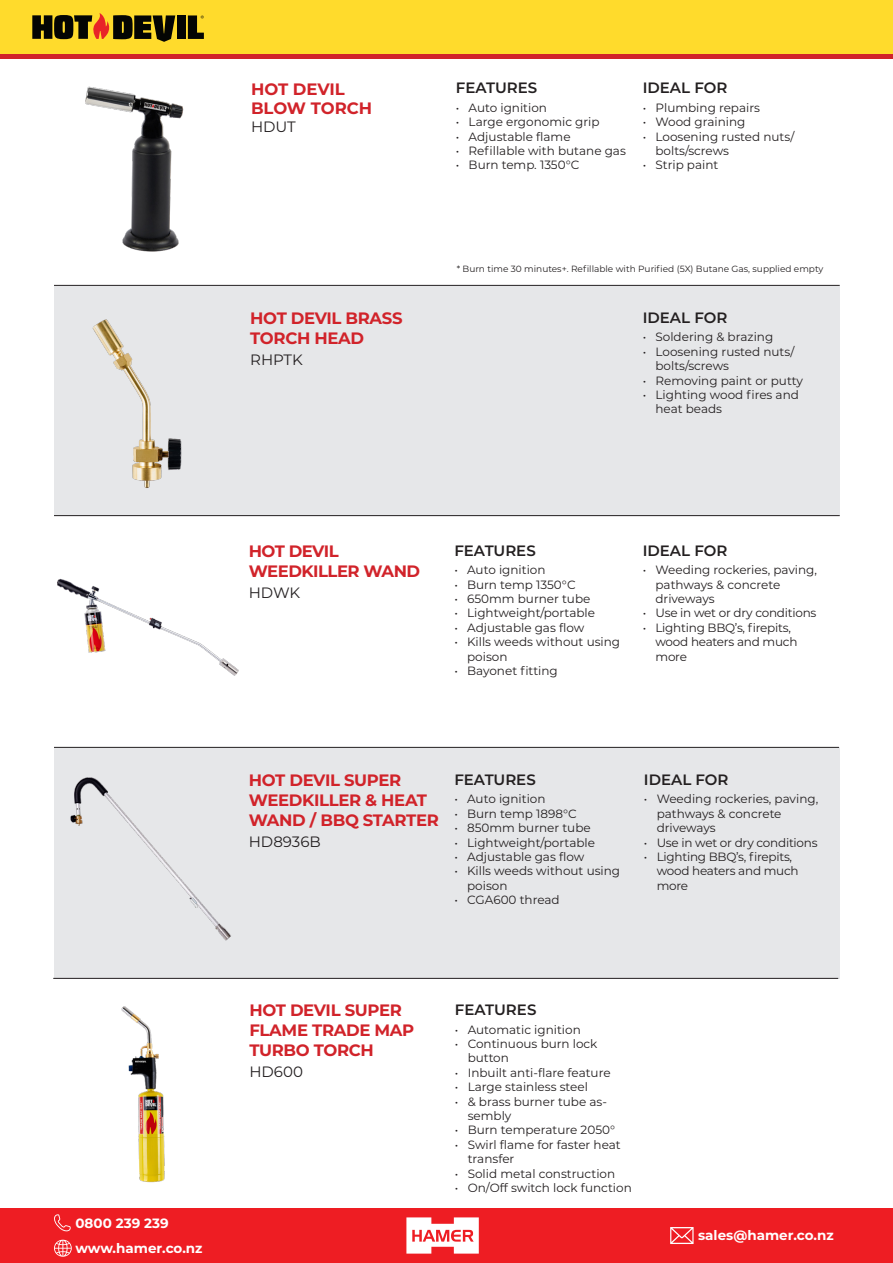
<style>
.page{position:relative;width:893px;height:1263px;background:#fff}
.page>*{position:absolute;margin:0;border:0;box-sizing:border-box;transform-origin:0 0}
.t1{font:700 16.5px/19.8px "Montserrat";letter-spacing:-.02em;color:#d1232a}
.t2{font:700 16.5px/19.8px "Montserrat";color:#d1232a}
.t3{font:600 15px "Montserrat";color:#231f20}
.t4{font:15px "Montserrat";color:#231f20}
.t5{font:700 13.5px "Montserrat";color:#fff}
.t6{font:12px/14.4px "Montserrat";color:#231f20}
.t7{font:12px/14.4px "Montserrat";letter-spacing:-.02em;color:#231f20}
.t8{font:9px "Montserrat";color:#231f20}
</style>
<div class="page">
<div style="left:54px;top:286px;width:786px;height:230px;background:#e6e7e9"></div>
<div style="left:54px;top:747px;width:786px;height:232px;background:#e6e7e9"></div>
<hr style="left:54px;top:285px;width:786px;height:1px;background:#231f20">
<hr style="left:54px;top:515px;width:786px;height:1px;background:#231f20">
<hr style="left:54px;top:747px;width:785px;height:1px;background:#231f20">
<hr style="left:53px;top:978px;width:785px;height:1px;background:#231f20">
<div style="left:0;top:1px;width:893px;height:53px;background:#ffdb2c"></div>
<hr style="left:0;top:55px;width:893px;height:4px;background:#d1232a">
<img style="left:85px;top:86px;width:99px;height:166px">
<img style="left:92px;top:319px;width:90px;height:169px">
<img style="left:57px;top:578px;width:182px;height:98px">
<img style="left:70px;top:777px;width:161px;height:164px">
<div style="left:177px;top:15px;width:8px;height:24px;background:#040503"></div>
<svg style="left:32px;top:13px;width:143px;height:29px"></svg>
<svg style="left:188px;top:15px;width:16px;height:24px"></svg>
<div style="left:0;top:1208px;width:893px;height:55px;background:#ee1d23"></div>
<svg style="left:406px;top:1217px;width:73px;height:36px"></svg>
<svg style="left:54px;top:1214px;width:17px;height:17px"></svg>
<svg style="left:54px;top:1240px;width:18px;height:17px"></svg>
<svg style="left:670px;top:1227px;width:24px;height:17px"></svg>
<img style="left:121px;top:1006px;width:44px;height:177px">
<p class="t2" style="left:251px;top:78px;width:123px">HOT DEVIL<br>BLOW TORCH</p>
<p class="t4" style="left:251px;top:117px;width:46px">HDUT</p>
<p class="t1" style="left:250px;top:308px;width:154px">HOT DEVIL BRASS<br>TORCH HEAD</p>
<p class="t4" style="left:250px;top:349px;width:54px">RHPTK</p>
<p class="t3" style="left:456px;top:77px;width:83px">FEATURES</p>
<p class="t6" style="left:456px;top:100px;width:93px">• Auto ignition</p>
<p class="t6" style="left:456px;top:114px;width:145px">• Large ergonomic grip</p>
<p class="t6" style="left:456px;top:129px;width:116px">• Adjustable flame</p>
<p class="t6" style="left:456px;top:143px;width:172px">• Refillable with butane gas</p>
<p class="t6" style="left:456px;top:158px;width:125px">• Burn temp. 1350°C</p>
<p class="t3" style="left:643px;top:77px;width:86px">IDEAL FOR</p>
<p class="t6" style="left:643px;top:100px;width:119px">• Plumbing repairs</p>
<p class="t6" style="left:643px;top:114px;width:104px">• Wood graining</p>
<p class="t6" style="left:655px;top:129px;width:140px;text-indent:-13px">• Loosening rusted nuts/ bolts/screws</p>
<p class="t6" style="left:643px;top:158px;width:77px">• Strip paint</p>
<p class="t8" style="left:457px;top:263px;width:368px">* Burn time 30 minutes+. Refillable with Purified (5X) Butane Gas, supplied empty</p>
<p class="t3" style="left:643px;top:307px;width:86px">IDEAL FOR</p>
<p class="t6" style="left:643px;top:329px;width:132px">• Soldering &amp; brazing</p>
<p class="t6" style="left:655px;top:344px;width:140px;text-indent:-13px">• Loosening rusted nuts/ bolts/screws</p>
<p class="t6" style="left:643px;top:373px;width:162px">• Removing paint or putty</p>
<p class="t6" style="left:655px;top:387px;width:145px;text-indent:-13px">• Lighting wood fires and heat beads</p>
<p class="t5" style="left:75px;top:1213px;width:95px">0800 239 239</p>
<p class="t5" style="left:75px;top:1238px;width:129px">www.hamer.co.nz</p>
<p class="t1" style="left:249px;top:540px;width:173px">HOT DEVIL<br>WEEDKILLER WAND</p>
<p class="t4" style="left:249px;top:582px;width:53px">HDWK</p>
<p class="t3" style="left:454px;top:540px;width:83px">FEATURES</p>
<p class="t6" style="left:454px;top:562px;width:93px">• Auto ignition</p>
<p class="t6" style="left:454px;top:577px;width:123px">• Burn temp 1350°C</p>
<p class="t6" style="left:454px;top:591px;width:138px">• 650mm burner tube</p>
<p class="t6" style="left:454px;top:605px;width:142px">• Lightweight/portable</p>
<p class="t6" style="left:454px;top:620px;width:131px">• Adjustable gas flow</p>
<p class="t6" style="left:467px;top:634px;width:155px;text-indent:-13px">• Kills weeds without using poison</p>
<p class="t6" style="left:454px;top:663px;width:105px">• Bayonet fitting</p>
<p class="t3" style="left:643px;top:540px;width:86px">IDEAL FOR</p>
<p class="t6" style="left:655px;top:562px;width:163px;text-indent:-13px">• Weeding rockeries, paving, pathways &amp; concrete driveways</p>
<p class="t7" style="left:643px;top:605px;width:175px">• Use in wet or dry conditions</p>
<p class="t7" style="left:655px;top:620px;width:143px;text-indent:-13px">• Lighting BBQ’s, firepits, wood heaters and much more</p>
<p class="t1" style="left:249px;top:769px;width:192px">HOT DEVIL SUPER<br>WEEDKILLER &amp; HEAT<br>WAND / BBQ STARTER</p>
<p class="t4" style="left:249px;top:831px;width:74px">HD8936B</p>
<p class="t3" style="left:454px;top:769px;width:83px">FEATURES</p>
<p class="t6" style="left:454px;top:791px;width:93px">• Auto ignition</p>
<p class="t6" style="left:454px;top:806px;width:124px">• Burn temp 1898°C</p>
<p class="t6" style="left:454px;top:820px;width:138px">• 850mm burner tube</p>
<p class="t6" style="left:454px;top:835px;width:142px">• Lightweight/portable</p>
<p class="t6" style="left:454px;top:849px;width:131px">• Adjustable gas flow</p>
<p class="t6" style="left:467px;top:863px;width:155px;text-indent:-13px">• Kills weeds without using poison</p>
<p class="t6" style="left:454px;top:892px;width:107px">• CGA600 thread</p>
<p class="t3" style="left:644px;top:769px;width:86px">IDEAL FOR</p>
<p class="t6" style="left:657px;top:791px;width:163px;text-indent:-13px">• Weeding rockeries, paving, pathways &amp; concrete driveways</p>
<p class="t7" style="left:644px;top:835px;width:175px">• Use in wet or dry conditions</p>
<p class="t7" style="left:657px;top:849px;width:143px;text-indent:-13px">• Lighting BBQ’s, firepits, wood heaters and much more</p>
<p class="t1" style="left:249px;top:1000px;width:166px">HOT DEVIL SUPER<br>FLAME TRADE MAP<br>TURBO TORCH</p>
<p class="t4" style="left:249px;top:1061px;width:55px">HD600</p>
<p class="t3" style="left:455px;top:999px;width:83px">FEATURES</p>
<p class="t6" style="left:455px;top:1022px;width:127px">• Automatic ignition</p>
<p class="t6" style="left:468px;top:1036px;width:131px;text-indent:-13px">• Continuous burn lock button</p>
<p class="t6" style="left:455px;top:1065px;width:157px">• Inbuilt anti-flare feature</p>
<p class="t6" style="left:455px;top:1079px;width:134px">• Large stainless steel</p>
<p class="t6" style="left:468px;top:1094px;width:141px;text-indent:-13px">• &amp; brass burner tube as&shy;sembly</p>
<p class="t6" style="left:455px;top:1122px;width:162px">• Burn temperature 2050°</p>
<p class="t6" style="left:468px;top:1137px;width:154px;text-indent:-13px">• Swirl flame for faster heat transfer</p>
<p class="t6" style="left:455px;top:1166px;width:162px">• Solid metal construction</p>
<p class="t6" style="left:455px;top:1180px;width:178px">• On/Off switch lock function</p>
<p class="t5" style="left:698px;top:1226px;width:137px">sales@hamer.co.nz</p>
</div>
